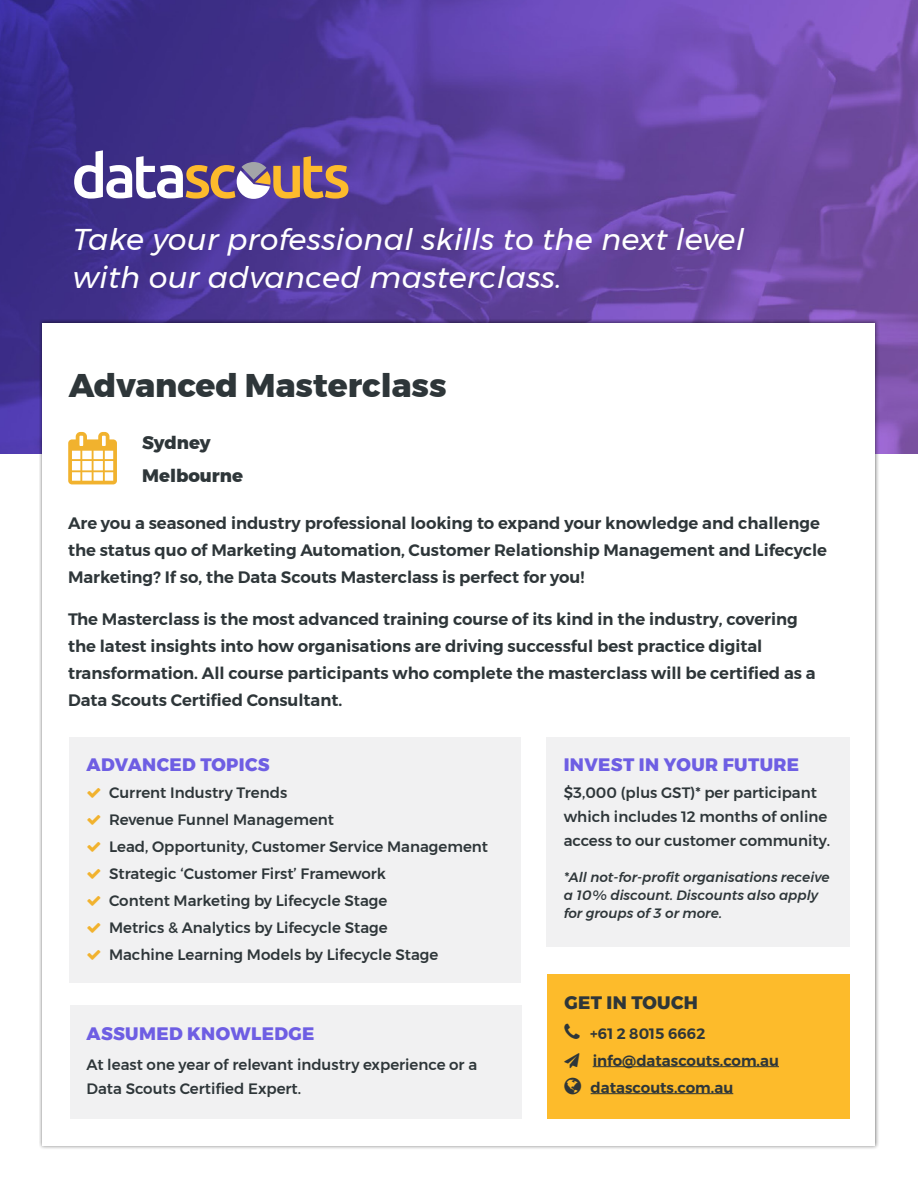
<style>
.page{position:relative;width:918px;height:1188px;background:#fff}
.page>*{position:absolute;margin:0;border:0;box-sizing:border-box;transform-origin:0 0}
.t1{font:800 32.85px "Montserrat";color:#2e3639}
.t2{font:italic 30px/37.5px "Montserrat";letter-spacing:.01em;color:#fff}
.t3{font:800 18px "Montserrat";letter-spacing:.02em;color:#6e5ee3}
.t4{font:800 18px "Montserrat";color:#2e3639}
.t5{font:800 18px "Montserrat";letter-spacing:.02em;color:#2e3639}
.t6{font:600 16.5px/27px "Montserrat";color:#2e3639}
.t7{font:500 15px/27px "Montserrat";color:#2e3639}
.t8{font:600 15px/27px "Montserrat";color:#2e3639}
.t9{font:italic 500 13.5px/18px "Montserrat";color:#2e3639}
</style>
<div class="page">
<img style="left:0;top:0;width:918px;height:453px">
<div style="left:39px;top:319px;width:840px;height:831px;background:#000;opacity:.5"></div>
<div style="left:43px;top:323px;width:832px;height:822px;background:#fff"></div>
<div style="left:70px;top:737px;width:451px;height:246px;background:#f1f1f2"></div>
<div style="left:547px;top:974px;width:303px;height:145px;background:#fdbb2b"></div>
<hr style="left:593px;top:1066px;width:186px;height:1px;background:#2e3639">
<hr style="left:591px;top:1093px;width:142px;height:1px;background:#2e3639">
<div style="left:70px;top:1006px;width:451px;height:113px;background:#f1f1f2"></div>
<div style="left:547px;top:737px;width:303px;height:210px;background:#f1f1f2"></div>
<svg style="left:74px;top:150px;width:274px;height:49px"></svg>
<h2 class="t2" style="left:73px;top:221px;width:673px">Take your professional skills to the next level with our advanced masterclass.</h2>
<h1 class="t1" style="left:69px;top:359px;width:379px">Advanced Masterclass</h1>
<p class="t4" style="left:68px;top:461px;width:176px"><sup>▲</sup> Melbourne</p>
<p class="t4" style="left:142px;top:428px;width:70px">Sydney</p>
<p class="t6" style="left:68px;top:510px;width:761px">Are you a seasoned industry professional looking to expand your knowledge and challenge the status quo of Marketing Automation, Customer Relationship Management and Lifecycle<br>Marketing? If so, the Data Scouts Masterclass is perfect for you!</p>
<p class="t6" style="left:68px;top:606px;width:749px">The Masterclass is the most advanced training course of its kind in the industry, covering the latest insights into how organisations are driving successful best practice digital transformation. All course participants who complete the masterclass will be certified as a Data Scouts Certified Consultant.</p>
<p class="t3" style="left:87px;top:750px;width:185px">ADVANCED TOPICS</p>
<p class="t7" style="left:109px;top:779px;width:381px">Current Industry Trends<br>Revenue Funnel Management<br>Lead, Opportunity, Customer Service Management Strategic ‘Customer First’ Framework<br>Content Marketing by Lifecycle Stage<br>Metrics &amp; Analytics by Lifecycle Stage<br>Machine Learning Models by Lifecycle Stage</p>
<p class="t3" style="left:87px;top:1019px;width:229px">ASSUMED KNOWLEDGE</p>
<p class="t7" style="left:87px;top:1053px;width:392px;line-height:24px">At least one year of relevant industry experience or a<br>Data Scouts Certified Expert.</p>
<p class="t3" style="left:564px;top:750px;width:237px">INVEST IN YOUR FUTURE</p>
<p class="t7" style="left:564px;top:781px;width:268px;line-height:24px">$3,000 (plus GST)* per participant which includes 12 months of online access to our customer community.</p>
<p class="t9" style="left:564px;top:869px;width:267px">*All not-for-profit organisations receive a 10% discount. Discounts also apply for groups of 3 or more.</p>
<p class="t5" style="left:564px;top:988px;width:135px">GET IN TOUCH</p>
<p class="t8" style="left:590px;top:1020px;width:117px">+61 2 8015 6662</p>
<p class="t8" style="left:591px;top:1047px;width:190px;text-indent:-26px">➢ info@datascouts.com.au datascouts.com.au</p>
</div>
